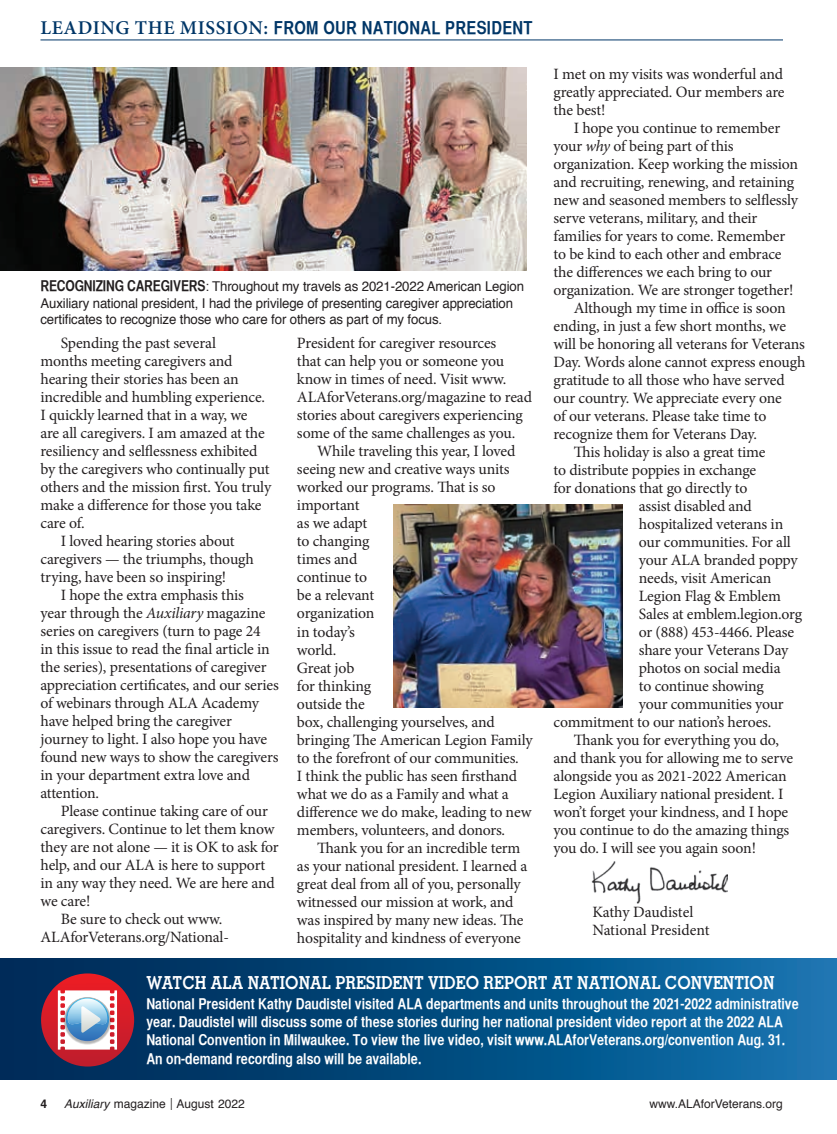
<style>
.page{position:relative;width:837px;height:1134px;background:#fff}
.page>*{position:absolute;margin:0;border:0;box-sizing:border-box;transform-origin:0 0}
.t1{font:700 18px "Stymie BT";color:#fff;scale:.9 1}
.t2{font:18px "Helvetica CY Bold";letter-spacing:.02em;color:#003667}
.t3{font:15.75px/18px "Minion Pro";letter-spacing:-.015em;color:#231f20}
.t4{font:15px/18.3px "Helvetica CY Bold";color:#fff}
.t5{font:13.5px/16.5px "Helvetica";letter-spacing:-.01em;color:#231f20}
.t6{font:12px "Helvetica";color:#231f20}
.t7{font:700 12px "Helvetica";color:#231f20}
.s1{font-family:"Minion Pro";font-weight:600;font-size:19.5px}
.s2{font-family:"Helvetica CY Bold";font-size:15px}
.s3{font-style:italic}
.s4{font-weight:300}
</style>
<div class="page">
<svg style="left:0;top:959px;width:837px;height:121px;background:#054e82"></svg>
<img style="left:591px;top:861px;width:137px;height:43px">
<hr style="left:40px;top:39px;width:743px;height:1px;background:#003667">
<img style="left:393px;top:504px;width:230px;height:204px">
<img style="left:0;top:68px;width:526px;height:203px">
<svg style="left:41px;top:973px;width:93px;height:94px"></svg>
<p class="t2" style="left:41px;top:17px;width:494px"><span class="s1">LEADING THE MISSION:</span> FROM OUR NATIONAL PRESIDENT</p>
<p class="t5" style="left:40px;top:279px;width:485px"><span class="s2">RECOGNIZING CAREGIVERS</span>: Throughout my travels as 2021-2022 American Legion<br>Auxiliary national president, I had the privilege of presenting caregiver appreciation certificates to recognize those who care for others as part of my focus.</p>
<p class="t3" style="left:61px;top:334px;width:157px">Spending the past several</p>
<p class="t3" style="left:40px;top:352px;width:193px">months meeting caregivers and</p>
<p class="t3" style="left:40px;top:370px;width:200px">hearing their stories has been an</p>
<p class="t3" style="left:40px;top:388px;width:226px">incredible and humbling experience.</p>
<p class="t3" style="left:40px;top:406px;width:209px">I quickly learned that in a way, we</p>
<p class="t3" style="left:40px;top:424px;width:226px">are all caregivers. I am amazed at the</p>
<p class="t3" style="left:40px;top:442px;width:219px">resiliency and selflessness exhibited</p>
<p class="t3" style="left:40px;top:460px;width:231px">by the caregivers who continually put</p>
<p class="t3" style="left:40px;top:478px;width:232px">others and the mission first. You truly</p>
<p class="t3" style="left:40px;top:496px;width:223px">make a difference for those you take</p>
<p class="t3" style="left:40px;top:514px;width:46px">care of.</p>
<p class="t3" style="left:61px;top:532px;width:175px">I loved hearing stories about</p>
<p class="t3" style="left:40px;top:550px;width:215px">caregivers — the triumphs, though</p>
<p class="t3" style="left:40px;top:568px;width:187px">trying, have been so inspiring!</p>
<p class="t3" style="left:61px;top:586px;width:185px">I hope the extra emphasis this</p>
<p class="t3" style="left:40px;top:604px;width:227px">year through the <span class="s3">Auxiliary</span> magazine</p>
<p class="t3" style="left:40px;top:622px;width:222px">series on caregivers (turn to page 24</p>
<p class="t3" style="left:40px;top:640px;width:231px">in this issue to read the final article in</p>
<p class="t3" style="left:40px;top:658px;width:228px">the series), presentations of caregiver</p>
<p class="t3" style="left:40px;top:676px;width:240px">appreciation certificates, and our series</p>
<p class="t3" style="left:40px;top:694px;width:220px">of webinars through ALA Academy</p>
<p class="t3" style="left:40px;top:712px;width:193px">have helped bring the caregiver</p>
<p class="t3" style="left:40px;top:730px;width:228px">journey to light. I also hope you have</p>
<p class="t3" style="left:40px;top:748px;width:240px">found new ways to show the caregivers</p>
<p class="t3" style="left:40px;top:766px;width:211px">in your department extra love and</p>
<p class="t3" style="left:40px;top:784px;width:60px">attention.</p>
<p class="t3" style="left:61px;top:802px;width:209px">Please continue taking care of our</p>
<p class="t3" style="left:40px;top:820px;width:235px">caregivers. Continue to let them know</p>
<p class="t3" style="left:40px;top:838px;width:240px">they are not alone — it is OK to ask for</p>
<p class="t3" style="left:40px;top:856px;width:226px">help, and our ALA is here to support</p>
<p class="t3" style="left:40px;top:874px;width:236px">in any way they need. We are here and</p>
<p class="t3" style="left:40px;top:893px;width:51px">we care!</p>
<p class="t3" style="left:61px;top:911px;width:163px">Be sure to check out www.</p>
<p class="t3" style="left:40px;top:929px;width:190px">ALAforVeterans.org/National-</p>
<p class="t3" style="left:297px;top:335px;width:237px">President for caregiver resources<br>that can help you or someone you know in times of need. Visit www.<br>ALAforVeterans.org/magazine to read stories about caregivers experiencing some of the same challenges as you.</p>
<p class="t3" style="left:297px;top:443px;width:237px;text-indent:20px">While traveling this year, I loved seeing new and creative ways units worked our programs. That is so important<br>as we adapt<br>to changing<br>times and<br>continue to<br>be a relevant<br>organization<br>in today’s<br>world.<br>Great job<br>for thinking<br>outside the<br>box, challenging yourselves, and bringing The American Legion Family to the forefront of our communities.<br>I think the public has seen firsthand what we do as a Family and what a difference we do make, leading to new members, volunteers, and donors.</p>
<p class="t3" style="left:297px;top:839px;width:232px;text-indent:20px">Thank you for an incredible term as your national president. I learned a great deal from all of you, personally witnessed our mission at work, and was inspired by many new ideas. The hospitality and kindness of everyone</p>
<p class="t3" style="left:554px;top:65px;width:233px;text-align:justify">I met on my visits was wonderful and greatly appreciated. Our members are the best!</p>
<p class="t3" style="left:574px;top:119px;width:208px">I hope you continue to remember</p>
<p class="t3" style="left:554px;top:137px;width:182px">your <span class="s3">why</span> of being part of this</p>
<p class="t3" style="left:554px;top:155px;width:246px">organization. Keep working the mission</p>
<p class="t3" style="left:554px;top:173px;width:242px">and recruiting, renewing, and retaining</p>
<p class="t3" style="left:554px;top:191px;width:246px">new and seasoned members to selflessly</p>
<p class="t3" style="left:554px;top:209px;width:205px">serve veterans, military, and their</p>
<p class="t3" style="left:554px;top:227px;width:233px">families for years to come. Remember</p>
<p class="t3" style="left:554px;top:245px;width:230px">to be kind to each other and embrace</p>
<p class="t3" style="left:554px;top:263px;width:220px">the differences we each bring to our</p>
<p class="t3" style="left:554px;top:281px;width:241px">organization. We are stronger together!</p>
<p class="t3" style="left:574px;top:299px;width:214px">Although my time in office is soon</p>
<p class="t3" style="left:554px;top:317px;width:234px">ending, in just a few short months, we</p>
<p class="t3" style="left:554px;top:335px;width:253px">will be honoring all veterans for Veterans</p>
<p class="t3" style="left:554px;top:353px;width:254px">Day. Words alone cannot express enough</p>
<p class="t3" style="left:554px;top:371px;width:233px">gratitude to all those who have served</p>
<p class="t3" style="left:554px;top:389px;width:230px">our country. We appreciate every one</p>
<p class="t3" style="left:554px;top:407px;width:214px">of our veterans. Please take time to</p>
<p class="t3" style="left:554px;top:425px;width:205px">recognize them for Veterans Day.</p>
<p class="t3" style="left:574px;top:443px;width:193px">This holiday is also a great time</p>
<p class="t3" style="left:554px;top:461px;width:204px">to distribute poppies in exchange</p>
<p class="t3" style="left:554px;top:479px;width:196px">for donations that go directly to</p>
<p class="t3" style="left:639px;top:497px;width:115px">assist disabled and</p>
<p class="t3" style="left:639px;top:515px;width:146px">hospitalized veterans in</p>
<p class="t3" style="left:639px;top:533px;width:154px">our communities. For all</p>
<p class="t3" style="left:639px;top:551px;width:160px">your ALA branded poppy</p>
<p class="t3" style="left:639px;top:569px;width:134px">needs, visit American</p>
<p class="t3" style="left:639px;top:587px;width:144px">Legion Flag &amp; Emblem</p>
<p class="t3" style="left:639px;top:605px;width:165px">Sales at emblem.legion.org</p>
<p class="t3" style="left:639px;top:623px;width:157px">or (888) 453-4466. Please</p>
<p class="t3" style="left:639px;top:641px;width:151px">share your Veterans Day</p>
<p class="t3" style="left:639px;top:659px;width:143px">photos on social media</p>
<p class="t3" style="left:639px;top:677px;width:127px">to continue showing</p>
<p class="t3" style="left:639px;top:695px;width:146px">your communities your</p>
<p class="t3" style="left:554px;top:713px;width:219px">commitment to our nation’s heroes.</p>
<p class="t3" style="left:574px;top:731px;width:207px">Thank you for everything you do,</p>
<p class="t3" style="left:554px;top:749px;width:241px">and thank you for allowing me to serve</p>
<p class="t3" style="left:554px;top:767px;width:235px">alongside you as 2021-2022 American</p>
<p class="t3" style="left:554px;top:785px;width:231px">Legion Auxiliary national president. I</p>
<p class="t3" style="left:554px;top:803px;width:236px">won’t forget your kindness, and I hope</p>
<p class="t3" style="left:554px;top:821px;width:237px">you continue to do the amazing things</p>
<p class="t3" style="left:554px;top:839px;width:204px">you do. I will see you again soon!</p>
<p class="t3" style="left:592px;top:903px;width:119px">Kathy Daudistel<br>National President</p>
<p class="t1" style="left:146px;top:971px;width:699px">WATCH ALA NATIONAL PRESIDENT VIDEO REPORT AT NATIONAL CONVENTION</p>
<p class="t4" style="left:146px;top:994px;width:654px">National President Kathy Daudistel visited ALA departments and units throughout the 2021-2022 administrative year. Daudistel will discuss some of these stories during her national president video report at the 2022 ALA National Convention in Milwaukee. To view the live video, visit www.ALAforVeterans.org/convention Aug. 31.<br>An on-demand recording also will be available.</p>
<p class="t7" style="left:40px;top:1094px;width:8px">4</p>
<p class="t6" style="left:64px;top:1095px;width:182px"><span class="s3">Auxiliary</span> magazine <span class="s4">|</span> August 2022</p>
<p class="t6" style="left:649px;top:1095px;width:135px">www.ALAforVeterans.org</p>
</div>
